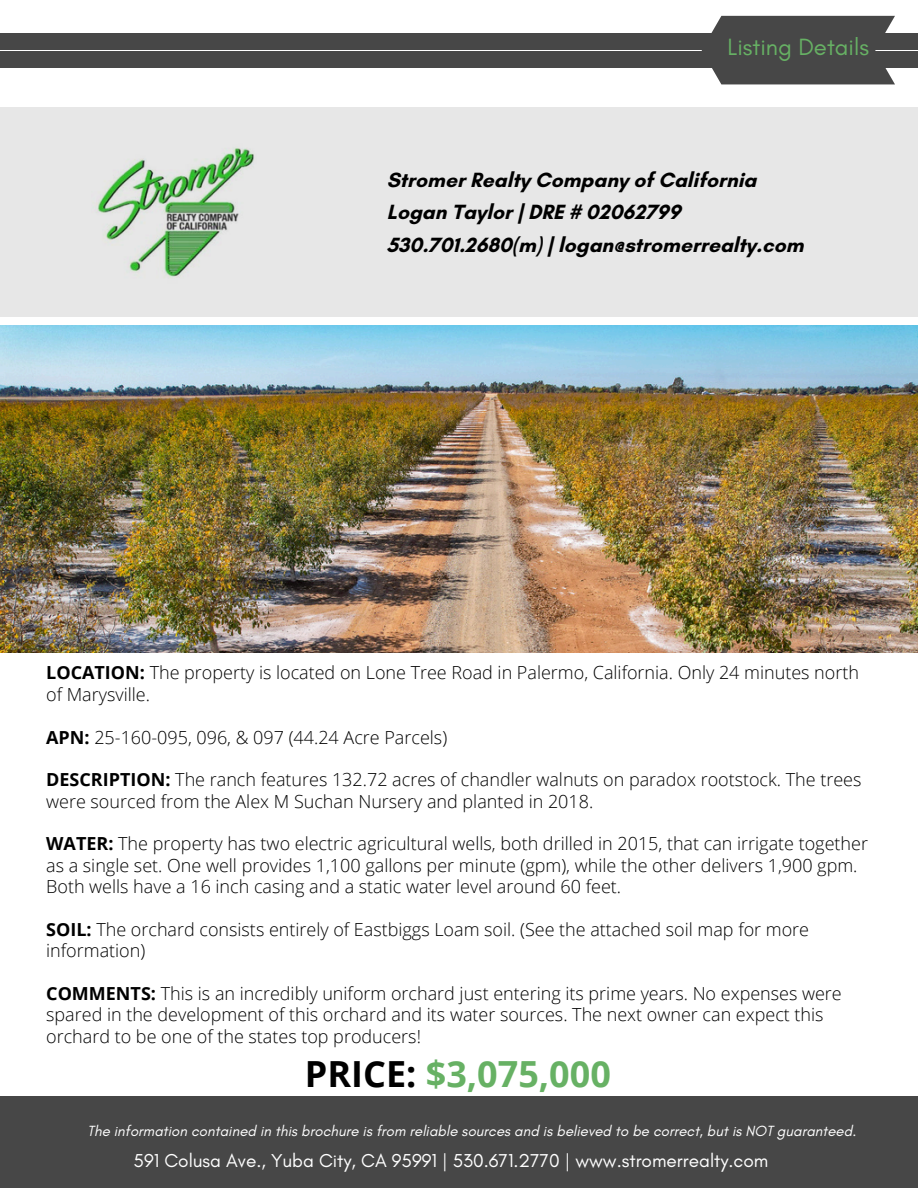
<style>
.page{position:relative;width:918px;height:1188px;background:#fff}
.page>*{position:absolute;margin:0;border:0;box-sizing:border-box;transform-origin:0 0}
.t1{font:700 36px "Open Sans";color:#67b164}
.t2{font:24px "Glacial Indifference";color:#67b164}
.t3{font:700 21px/32.7px "Glacial Indifference";color:#000}
.t4{font:19.05px "Glacial Indifference";color:#fff}
.t5{font:300 18px/21.3px "Open Sans";color:#000}
.t6{font:italic 15px "Glacial Indifference";color:#fff}
.s1{font-weight:700}
.s2{color:#000}
</style>
<div class="page">
<img style="left:0;top:325px;width:918px;height:328px">
<div style="left:0;top:1096px;width:918px;height:92px;background:#474747"></div>
<div style="left:0;top:51px;width:918px;height:16px;background:#474747"></div>
<div style="left:0;top:33px;width:918px;height:16px;background:#474747"></div>
<div style="left:702px;top:16px;width:193px;height:68px;background:#474747"></div>
<div style="left:0;top:107px;width:918px;height:210px;background:#e7e7e7"></div>
<h5 class="t2" style="left:728px;top:33px;width:143px">Listing Details</h5>
<h5 class="t3" style="left:387px;top:163px;width:418px">Stromer Realty Company of California<br>Logan Taylor | DRE # 02062799<br>530.701.2680(m) | logan@stromerrealty.com</h5>
<h5 class="t5" style="left:46px;top:662px;width:814px"><span class="s1">LOCATION:</span> The property is located on Lone Tree Road in Palermo, California. Only 24 minutes north of Marysville.</h5>
<h5 class="t5" style="left:46px;top:726px;width:403px"><span class="s1">APN:</span> 25-160-095, 096, &amp; 097 (44.24 Acre Parcels)</h5>
<h5 class="t5" style="left:46px;top:769px;width:817px"><span class="s1">DESCRIPTION:</span> The ranch features 132.72 acres of chandler walnuts on paradox rootstock. The trees were sourced from the Alex M Suchan Nursery and planted in 2018.</h5>
<h5 class="t5" style="left:46px;top:833px;width:823px"><span class="s1">WATER:</span> The property has two electric agricultural wells, both drilled in 2015, that can irrigate together as a single set. One well provides 1,100 gallons per minute (gpm), while the other delivers 1,900 gpm.<br>Both wells have a 16 inch casing and a static water level around 60 feet.</h5>
<h1 class="t5" style="left:46px;top:918px;width:764px"><span class="s1">SOIL:</span> The orchard consists entirely of Eastbiggs Loam soil. (See the attached soil map for more information)</h1>
<p class="t5" style="left:46px;top:982px;width:797px"><span class="s1">COMMENTS:</span> This is an incredibly uniform orchard just entering its prime years. No expenses were spared in the development of this orchard and its water sources. The next owner can expect this orchard to be one of the states top producers!</p>
<h4 class="t1" style="left:305px;top:1049px;width:307px"><span class="s2">PRICE:</span> $3,075,000</h4>
<h3 class="t6" style="left:87px;top:1122px;width:770px">The information contained in this brochure is from reliable sources and is believed to be correct, but is NOT guaranteed.</h3>
<p class="t4" style="left:134px;top:1149px;width:636px">591 Colusa Ave., Yuba City, CA 95991 | 530.671.2770 | www.stromerrealty.com</p>
</div>
